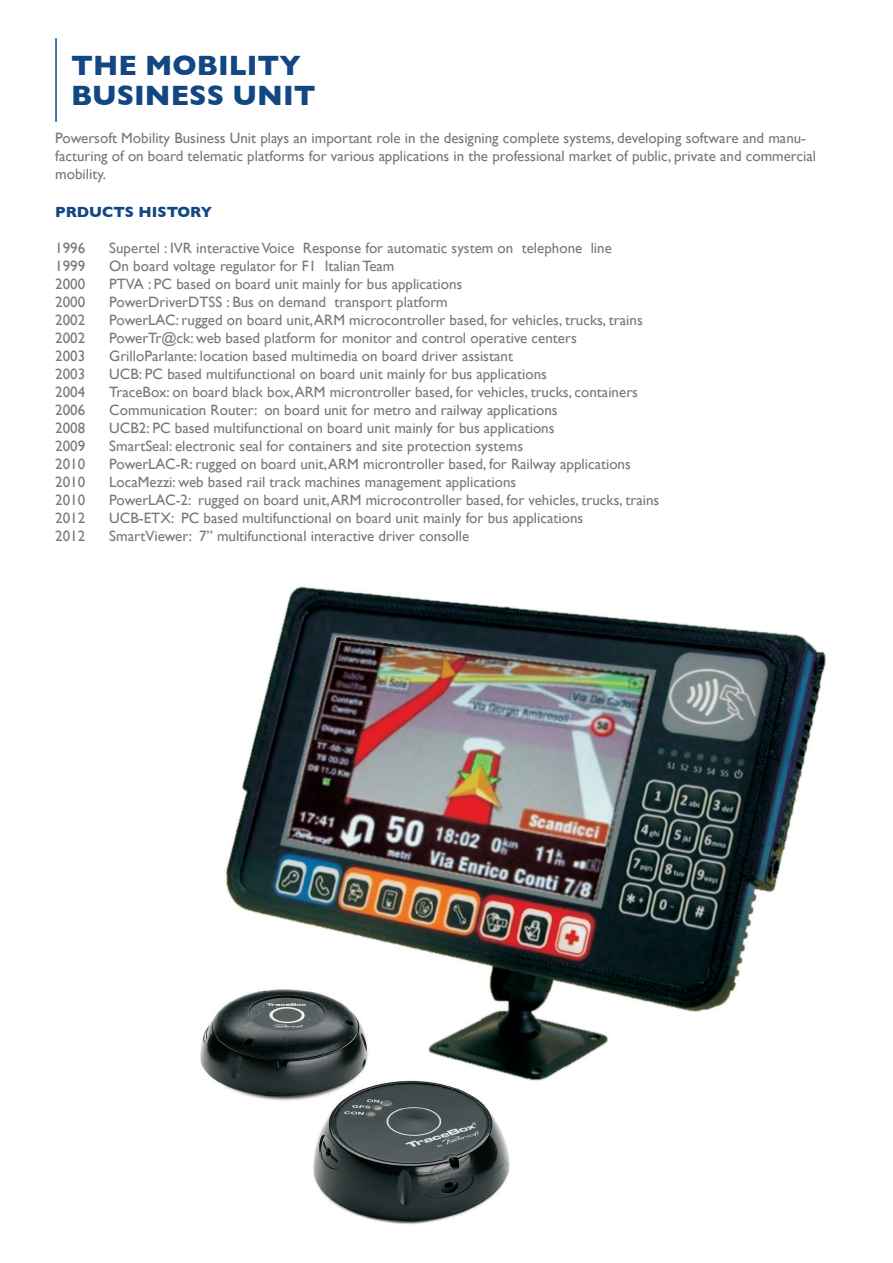
<style>
.page{position:relative;width:893px;height:1263px;background:#fff}
.page>*{position:absolute;margin:0;border:0;box-sizing:border-box;transform-origin:0 0}
.t1{font:700 28.5px "Gill Sans";color:#124784}
.t2{font:15px/18px "Gill Sans";color:#76787b}
.t3{font:700 15px "Gill Sans";color:#124784}
</style>
<div class="page">
<img style="left:200px;top:586px;width:626px;height:638px">
<hr style="left:55px;top:38px;width:2px;height:84px;background:#124784">
<p class="t1" style="left:71px;top:49px;width:231px">THE MOBILITY</p>
<p class="t1" style="left:71px;top:79px;width:246px">BUSINESS UNIT</p>
<p class="t2" style="left:55px;top:129px;width:762px">Powersoft Mobility Business Unit plays an important role in the designing complete systems, developing software and manu&shy;facturing of on board telematic platforms for various applications in the professional market of public, private and commercial mobility.</p>
<p class="t3" style="left:55px;top:203px;width:158px">PRDUCTS HISTORY</p>
<p class="t2" style="left:55px;top:238px;width:31px">1996</p>
<p class="t2" style="left:109px;top:238px;width:504px">Supertel : IVR interactive Voice Response for automatic system on telephone line</p>
<p class="t2" style="left:55px;top:256px;width:31px">1999</p>
<p class="t2" style="left:109px;top:256px;width:287px">On board voltage regulator for F1 Italian Team</p>
<p class="t2" style="left:55px;top:274px;width:31px">2000</p>
<p class="t2" style="left:109px;top:274px;width:355px">PTVA : PC based on board unit mainly for bus applications</p>
<p class="t2" style="left:55px;top:292px;width:31px">2000</p>
<p class="t2" style="left:109px;top:292px;width:340px">PowerDriverDTSS : Bus on demand transport platform</p>
<p class="t2" style="left:55px;top:310px;width:31px">2002</p>
<p class="t2" style="left:109px;top:310px;width:535px">PowerLAC: rugged on board unit, ARM microcontroller based, for vehicles, trucks, trains</p>
<p class="t2" style="left:55px;top:328px;width:31px">2002</p>
<p class="t2" style="left:109px;top:328px;width:469px">PowerTr@ck: web based platform for monitor and control operative centers</p>
<p class="t2" style="left:55px;top:346px;width:31px">2003</p>
<p class="t2" style="left:109px;top:346px;width:405px">GrilloParlante: location based multimedia on board driver assistant</p>
<p class="t2" style="left:55px;top:364px;width:31px">2003</p>
<p class="t2" style="left:109px;top:364px;width:439px">UCB: PC based multifunctional on board unit mainly for bus applications</p>
<p class="t2" style="left:55px;top:382px;width:31px">2004</p>
<p class="t2" style="left:109px;top:382px;width:530px">TraceBox: on board black box, ARM microntroller based, for vehicles, trucks, containers</p>
<p class="t2" style="left:55px;top:400px;width:31px">2006</p>
<p class="t2" style="left:109px;top:400px;width:450px">Communication Router: on board unit for metro and railway applications</p>
<p class="t2" style="left:55px;top:418px;width:31px">2008</p>
<p class="t2" style="left:109px;top:418px;width:447px">UCB2: PC based multifunctional on board unit mainly for bus applications</p>
<p class="t2" style="left:55px;top:436px;width:31px">2009</p>
<p class="t2" style="left:109px;top:436px;width:415px">SmartSeal: electronic seal for containers and site protection systems</p>
<p class="t2" style="left:55px;top:454px;width:31px">2010</p>
<p class="t2" style="left:109px;top:454px;width:523px">PowerLAC-R: rugged on board unit, ARM microntroller based, for Railway applications</p>
<p class="t2" style="left:55px;top:472px;width:31px">2010</p>
<p class="t2" style="left:109px;top:472px;width:409px">LocaMezzi: web based rail track machines management applications</p>
<p class="t2" style="left:55px;top:490px;width:31px">2010</p>
<p class="t2" style="left:109px;top:490px;width:552px">PowerLAC-2: rugged on board unit, ARM microcontroller based, for vehicles, trucks, trains</p>
<p class="t2" style="left:55px;top:508px;width:31px">2012</p>
<p class="t2" style="left:109px;top:508px;width:475px">UCB-ETX: PC based multifunctional on board unit mainly for bus applications</p>
<p class="t2" style="left:55px;top:526px;width:31px">2012</p>
<p class="t2" style="left:109px;top:526px;width:361px">SmartViewer: 7” multifunctional interactive driver consolle</p>
</div>
